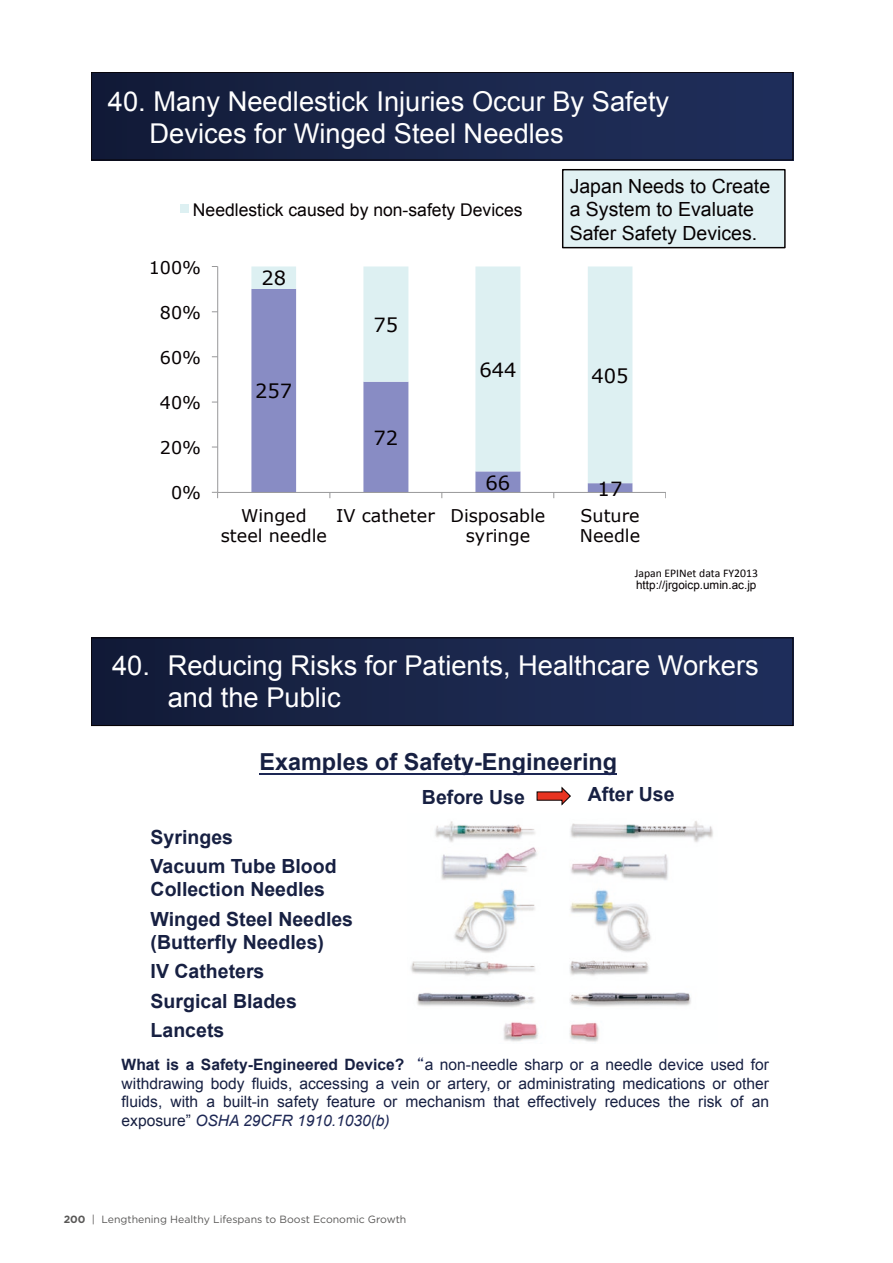
<style>
.page{position:relative;width:893px;height:1263px;background:#fff}
.page>*{position:absolute;margin:0;border:0;box-sizing:border-box;transform-origin:0 0}
.t1{font:27.3px/32.2px "Arial";color:#fff}
.t2{font:700 23.4px "Arial";color:#172042}
.t3{font:700 19.5px/29.2px "Arial";color:#172042}
.t4{font:19.5px/23.4px "Arial";color:#060102}
.t5{font:19.5px "Verdana";color:#060102}
.t6{font:17.55px/20.5px "Verdana";color:#060102}
.t7{font:17.55px "Arial";color:#060102}
.t8{font:15.6px/18.5px "Arial";color:#172042;text-align:justify}
.t9{font:11.7px/11.7px "Arial";color:#060102}
.t10{font:10.5px "Gotham";color:#595857}
.s1{font-family:"Calibri"}
.s2{font-weight:700}
.s3{font-family:"MS P Gothic";color:#1d2754}
.s4{font-style:italic;color:#1d2754}
</style>
<div class="page">
<div style="left:91px;top:72px;width:702px;height:88px;background:linear-gradient(to right,#121b38,#21305d)"></div>
<div style="left:91px;top:72px;width:702px;height:88px;border:1px solid #060102"></div>
<svg style="left:251px;top:483px;width:381px;height:9px"></svg>
<svg style="left:251px;top:266px;width:381px;height:217px"></svg>
<hr style="left:217px;top:266px;width:1px;height:226px;background:#989899">
<hr style="left:218px;top:492px;width:448px;height:1px;background:#989899">
<div style="left:180px;top:204px;width:9px;height:9px;background:#ddf0f2"></div>
<div style="left:563px;top:170px;width:222px;height:78px;background:#e1f1f3"></div>
<div style="left:562px;top:169px;width:224px;height:79px;border:1px solid #060102"></div>
<div style="left:91px;top:638px;width:702px;height:88px;background:linear-gradient(to right,#121b38,#21305d)"></div>
<div style="left:91px;top:638px;width:702px;height:88px;border:1px solid #060102"></div>
<img style="left:410px;top:821px;width:303px;height:221px">
<svg style="left:536px;top:786px;width:35px;height:20px"></svg>
<hr style="left:260px;top:773px;width:357px;height:1px;background:#1d2754">
<p class="t1" style="left:150px;top:85px;width:521px;text-indent:-42px">40. Many Needlestick Injuries Occur By Safety<br>Devices for Winged Steel Needles</p>
<p class="t7" style="left:193px;top:199px;width:331px">Needlestick caused by non-safety Devices</p>
<p class="t6" style="left:149px;top:257px;width:54px">100%</p>
<p class="t6" style="left:160px;top:302px;width:43px">80%</p>
<p class="t5" style="left:261px;top:265px;width:26px">28</p>
<p class="t5" style="left:373px;top:311px;width:26px">75</p>
<p class="t4" style="left:570px;top:174px;width:202px">Japan Needs to Create a System to Evaluate<br>Safer Safety Devices.</p>
<p class="t6" style="left:160px;top:347px;width:43px">60%</p>
<p class="t6" style="left:160px;top:392px;width:43px">40%</p>
<p class="t6" style="left:160px;top:437px;width:43px">20%</p>
<p class="t6" style="left:171px;top:483px;width:32px">0%</p>
<p class="t5" style="left:255px;top:378px;width:39px">257</p>
<p class="t5" style="left:373px;top:424px;width:26px">72</p>
<p class="t5" style="left:479px;top:356px;width:39px">644</p>
<p class="t5" style="left:591px;top:362px;width:39px">405</p>
<p class="t5" style="left:486px;top:469px;width:26px">66</p>
<p class="t5" style="left:598px;top:475px;width:26px">17</p>
<p class="t6" style="left:221px;top:505px;width:108px;text-align:center">Winged steel needle</p>
<p class="t6" style="left:466px;top:505px;width:81px;text-indent:-130px">IV catheter Disposable syringe</p>
<p class="t6" style="left:580px;top:505px;width:62px">Suture<br>Needle</p>
<p class="t9" style="left:635px;top:567px;width:125px"><span class="s1">Japan EPINet data FY2013 </span>http://jrgoicp.umin.ac.jp</p>
<p class="t1" style="left:168px;top:649px;width:593px;text-indent:-56px">40. Reducing Risks for Patients, Healthcare Workers and the Public</p>
<p class="t2" style="left:260px;top:746px;width:359px">Examples of Safety-Engineering</p>
<p class="t3" style="left:151px;top:823px;width:188px">Syringes<br>Vacuum Tube Blood</p>
<p class="t3" style="left:151px;top:875px;width:204px">Collection Needles<br>Winged Steel Needles</p>
<p class="t3" style="left:151px;top:928px;width:175px">(Butterfly Needles)<br>IV Catheters<br>Surgical Blades<br>Lancets</p>
<p class="t3" style="left:422px;top:783px;width:104px">Before Use</p>
<p class="t3" style="left:588px;top:780px;width:88px">After Use</p>
<p class="t8" style="left:122px;top:1056px;width:649px"><span class="s2">What is a Safety-Engineered Device?</span><span class="s3">　“</span>a non-needle sharp or a needle device used for withdrawing body fluids, accessing a vein or artery, or administrating medications or other fluids, with a built-in safety feature or mechanism that effectively reduces the risk of an exposure” <span class="s4">OSHA 29CFR 1910.1030(b)</span></p>
<p class="t10" style="left:64px;top:1213px;width:344px"><span class="s2">200</span> | Lengthening Healthy Lifespans to Boost Economic Growth</p>
</div>
